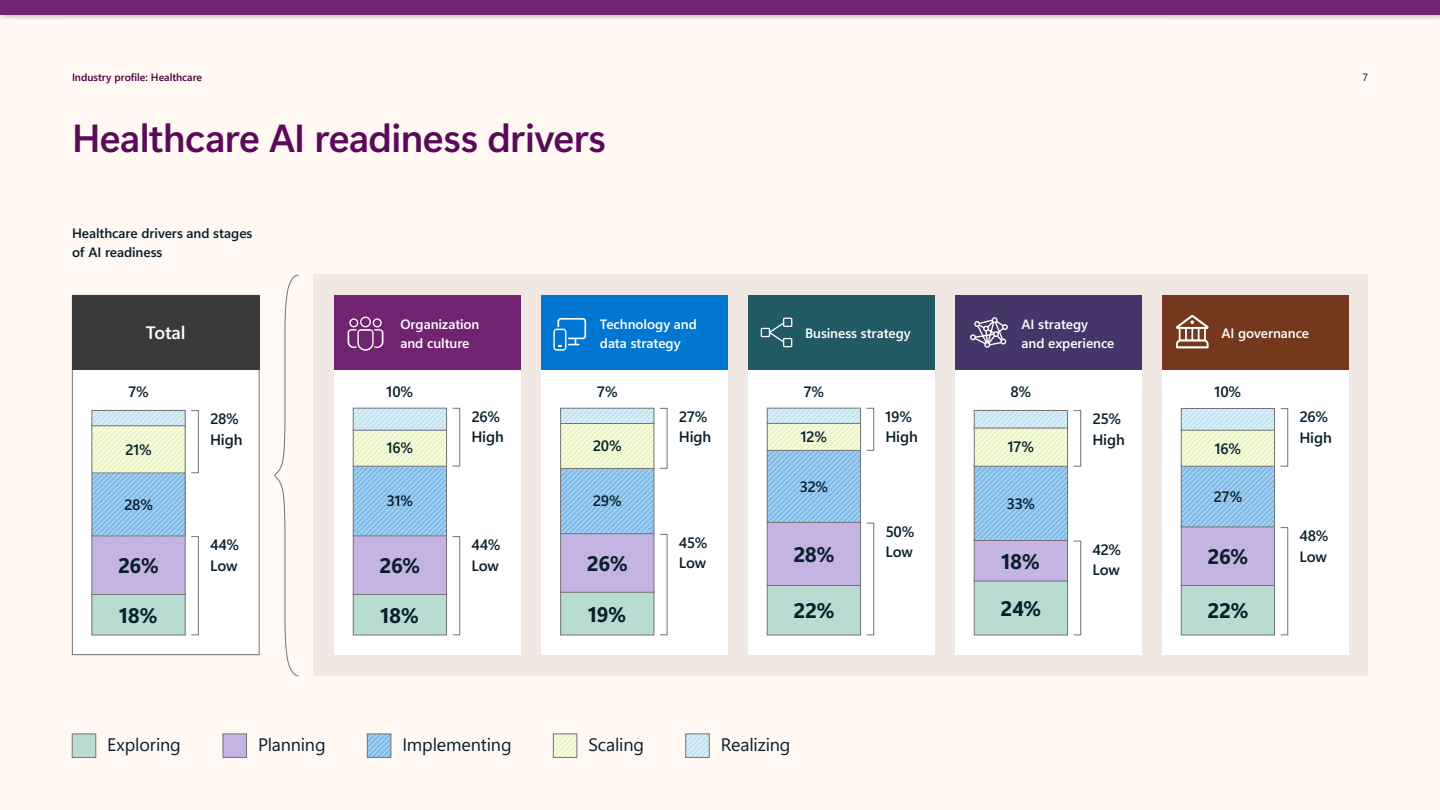
<style>
.page{position:relative;width:1440px;height:810px;background:#fff8f3}
.page>*{position:absolute;margin:0;border:0;box-sizing:border-box;transform-origin:0 0}
.Part_3_Title{font:39px "Segoe Sans 240000";letter-spacing:-.015em;color:#5b0a59}
.Body_Copy{font:21px "Segoe Sans a 8000 2 bc 0000";letter-spacing:-.02em;color:#091f2c}
.Body_Copy-2{font:18px "Segoe Sans a 8000";letter-spacing:-.01em;color:#091f2c}
.Graph_Header{font:18px "Segoe Sans a 8000";letter-spacing:-.01em;color:#fff}
.Body_Copy-3{font:15px "Segoe Sans a 8000";letter-spacing:-.01em;color:#091f2c}
.Graph_Header_2{font:13.5px/18.9px "Segoe Sans a 8000";letter-spacing:-.005em;color:#fff}
.Body_Copy-4{font:13.5px/18.9px "Segoe Sans a 8000";letter-spacing:-.005em;color:#091f2c}
.t1{font:10.5px "Segoe Sans a 8000";letter-spacing:-.005em;color:#48003a}
.t2{font:10.5px "Segoe Sans a 8000";color:#091f2c}
</style>
<div class="page">
<div style="left:314px;top:274px;width:1054px;height:402px;background:#f1e8e4"></div>
<div style="left:334px;top:295px;width:186px;height:360px;background:#fff"></div>
<div style="left:452px;top:408px;width:8px;height:58px;border:1px solid #737373"></div>
<div style="left:1162px;top:295px;width:186px;height:360px;background:#fff"></div>
<div style="left:1280px;top:408px;width:8px;height:58px;border:1px solid #737373"></div>
<div style="left:452px;top:536px;width:8px;height:99px;border:1px solid #737373"></div>
<div style="left:748px;top:295px;width:186px;height:360px;background:#fff"></div>
<div style="left:866px;top:408px;width:8px;height:43px;border:1px solid #737373"></div>
<div style="left:866px;top:523px;width:8px;height:112px;border:1px solid #737373"></div>
<div style="left:955px;top:295px;width:187px;height:360px;background:#fff"></div>
<div style="left:1073px;top:410px;width:8px;height:56px;border:1px solid #737373"></div>
<div style="left:1073px;top:541px;width:8px;height:94px;border:1px solid #737373"></div>
<div style="left:1280px;top:527px;width:8px;height:108px;border:1px solid #737373"></div>
<div style="left:541px;top:295px;width:187px;height:360px;background:#fff"></div>
<div style="left:660px;top:408px;width:8px;height:61px;border:1px solid #737373"></div>
<div style="left:660px;top:534px;width:8px;height:101px;border:1px solid #737373"></div>
<div style="left:334px;top:295px;width:186px;height:75px;background:#702370"></div>
<div style="left:748px;top:295px;width:186px;height:75px;background:#215a62"></div>
<div style="left:955px;top:295px;width:187px;height:75px;background:#453568"></div>
<div style="left:541px;top:295px;width:187px;height:75px;background:#0177d2"></div>
<div style="left:1162px;top:295px;width:186px;height:75px;background:#74391c"></div>
<svg style="left:274px;top:274px;width:25px;height:403px"></svg>
<div style="left:1181px;top:585px;width:94px;height:50px;background:#b9dcd2;border:1px solid #737373"></div>
<div style="left:1181px;top:526px;width:94px;height:60px;background:#c5b4e3;border:1px solid #737373"></div>
<svg style="left:1176px;top:315px;width:33px;height:33px"></svg>
<svg style="left:1181px;top:410px;width:94px;height:117px;background:#b5d6e1"></svg>
<div style="left:1181px;top:408px;width:94px;height:22px;border:1px solid #737373"></div>
<div style="left:560px;top:591px;width:94px;height:44px;background:#b9dcd2;border:1px solid #737373"></div>
<div style="left:560px;top:533px;width:94px;height:59px;background:#c5b4e3;border:1px solid #737373"></div>
<svg style="left:553px;top:318px;width:33px;height:33px"></svg>
<svg style="left:560px;top:410px;width:94px;height:124px;background:#b7d7df"></svg>
<div style="left:560px;top:408px;width:94px;height:16px;border:1px solid #737373"></div>
<div style="left:767px;top:585px;width:94px;height:50px;background:#b9dcd2;border:1px solid #737373"></div>
<div style="left:767px;top:522px;width:94px;height:64px;background:#c5b4e3;border:1px solid #737373"></div>
<svg style="left:760px;top:317px;width:33px;height:31px"></svg>
<svg style="left:767px;top:410px;width:94px;height:113px;background:#abd1e3"></svg>
<div style="left:767px;top:408px;width:94px;height:16px;border:1px solid #737373"></div>
<div style="left:974px;top:580px;width:94px;height:55px;background:#b9dcd2;border:1px solid #737373"></div>
<div style="left:974px;top:540px;width:94px;height:41px;background:#c5b4e3;border:1px solid #737373"></div>
<svg style="left:970px;top:317px;width:38px;height:31px"></svg>
<svg style="left:974px;top:412px;width:94px;height:129px;background:#b1d4e1"></svg>
<div style="left:974px;top:410px;width:94px;height:18px;border:1px solid #737373"></div>
<div style="left:353px;top:594px;width:94px;height:41px;background:#b9dcd2;border:1px solid #737373"></div>
<div style="left:353px;top:535px;width:94px;height:60px;background:#c5b4e3;border:1px solid #737373"></div>
<svg style="left:348px;top:317px;width:35px;height:34px"></svg>
<svg style="left:353px;top:410px;width:94px;height:126px;background:#b2d5e2"></svg>
<div style="left:353px;top:408px;width:94px;height:22px;border:1px solid #737373"></div>
<div style="left:72px;top:295px;width:188px;height:360px;background:#fff;border:1px solid #737373"></div>
<div style="left:72px;top:295px;width:188px;height:75px;background:#3a3a3a"></div>
<div style="left:191px;top:410px;width:8px;height:63px;border:1px solid #737373"></div>
<div style="left:191px;top:536px;width:8px;height:99px;border:1px solid #737373"></div>
<div style="left:92px;top:594px;width:93px;height:41px;background:#b9dcd2;border:1px solid #737373"></div>
<div style="left:92px;top:535px;width:93px;height:60px;background:#c5b4e3;border:1px solid #737373"></div>
<svg style="left:92px;top:412px;width:93px;height:124px;background:#b9d9e0"></svg>
<div style="left:92px;top:410px;width:93px;height:16px;border:1px solid #737373"></div>
<div style="left:0;top:0;width:1440px;height:21px;background:#000;opacity:.2"></div>
<div style="left:0;top:0;width:1440px;height:15px;background:#702573"></div>
<div style="left:72px;top:734px;width:24px;height:24px;background:#b9dcd2;border:1px solid #737373"></div>
<div style="left:223px;top:734px;width:24px;height:24px;background:#c5b4e3;border:1px solid #737373"></div>
<svg style="left:369px;top:736px;width:20px;height:20px"></svg>
<div style="left:367px;top:734px;width:24px;height:24px;border:1px solid #737373"></div>
<svg style="left:555px;top:736px;width:20px;height:20px"></svg>
<div style="left:553px;top:734px;width:24px;height:24px;border:1px solid #737373"></div>
<svg style="left:687px;top:736px;width:21px;height:20px"></svg>
<div style="left:685px;top:734px;width:25px;height:24px;border:1px solid #737373"></div>
<p class="t1" style="left:72px;top:70px;width:132px">Industry profile: Healthcare</p>
<p class="t2" style="left:1362px;top:70px;width:7px">7</p>
<h1 class="Part_3_Title" style="left:72px;top:110px;width:536px">Healthcare AI readiness drivers</h1>
<p class="Body_Copy-4" style="left:72px;top:223px;width:182px">Healthcare drivers and stages of AI readiness</p>
<h2 class="Graph_Header" style="left:146px;top:320px;width:41px">Total</h2>
<h2 class="Graph_Header_2" style="left:400px;top:314px;width:81px">Organization and culture</h2>
<h2 class="Graph_Header_2" style="left:600px;top:314px;width:99px">Technology and data strategy</h2>
<h2 class="Graph_Header_2" style="left:805px;top:324px;width:107px">Business strategy</h2>
<h2 class="Graph_Header_2" style="left:1022px;top:314px;width:94px">AI strategy and experience</h2>
<h2 class="Graph_Header_2" style="left:1222px;top:324px;width:89px">AI governance</h2>
<p class="Body_Copy-3" style="left:128px;top:381px;width:22px">7%</p>
<p class="Body_Copy-3" style="left:387px;top:381px;width:28px">10%</p>
<p class="Body_Copy-3" style="left:597px;top:381px;width:22px">7%</p>
<p class="Body_Copy-3" style="left:804px;top:381px;width:22px">7%</p>
<p class="Body_Copy-3" style="left:1011px;top:381px;width:22px">8%</p>
<p class="Body_Copy-3" style="left:1215px;top:381px;width:28px">10%</p>
<p class="Body_Copy-3" style="left:125px;top:439px;width:28px">21%</p>
<p class="Body_Copy-3" style="left:210px;top:408px;width:30px">28%</p>
<p class="Body_Copy-3" style="left:210px;top:428px;width:34px">High</p>
<p class="Body_Copy-3" style="left:387px;top:437px;width:28px">16%</p>
<p class="Body_Copy-3" style="left:471px;top:406px;width:30px">26%</p>
<p class="Body_Copy-3" style="left:471px;top:426px;width:34px">High</p>
<p class="Body_Copy-3" style="left:593px;top:435px;width:31px">20%</p>
<p class="Body_Copy-3" style="left:679px;top:406px;width:30px">27%</p>
<p class="Body_Copy-3" style="left:679px;top:426px;width:34px">High</p>
<p class="Body_Copy-3" style="left:801px;top:426px;width:28px">12%</p>
<p class="Body_Copy-3" style="left:885px;top:406px;width:28px">19%</p>
<p class="Body_Copy-3" style="left:885px;top:426px;width:34px">High</p>
<p class="Body_Copy-3" style="left:1008px;top:436px;width:28px">17%</p>
<p class="Body_Copy-3" style="left:1092px;top:408px;width:30px">25%</p>
<p class="Body_Copy-3" style="left:1092px;top:428px;width:34px">High</p>
<p class="Body_Copy-3" style="left:1215px;top:437px;width:28px">16%</p>
<p class="Body_Copy-3" style="left:1299px;top:406px;width:30px">26%</p>
<p class="Body_Copy-3" style="left:1299px;top:427px;width:34px">High</p>
<p class="Body_Copy-3" style="left:124px;top:494px;width:30px">28%</p>
<p class="Body_Copy-3" style="left:387px;top:490px;width:28px">31%</p>
<p class="Body_Copy-3" style="left:593px;top:490px;width:31px">29%</p>
<p class="Body_Copy-3" style="left:800px;top:476px;width:30px">32%</p>
<p class="Body_Copy-3" style="left:1007px;top:493px;width:30px">33%</p>
<p class="Body_Copy-3" style="left:1213px;top:486px;width:30px">27%</p>
<p class="Body_Copy" style="left:118px;top:550px;width:43px">26%</p>
<p class="Body_Copy-3" style="left:210px;top:534px;width:31px">44%</p>
<p class="Body_Copy-3" style="left:210px;top:554px;width:29px">Low</p>
<p class="Body_Copy" style="left:379px;top:550px;width:43px">26%</p>
<p class="Body_Copy-3" style="left:471px;top:534px;width:31px">44%</p>
<p class="Body_Copy-3" style="left:471px;top:554px;width:29px">Low</p>
<p class="Body_Copy" style="left:587px;top:548px;width:43px">26%</p>
<p class="Body_Copy-3" style="left:679px;top:532px;width:30px">45%</p>
<p class="Body_Copy-3" style="left:679px;top:552px;width:29px">Low</p>
<p class="Body_Copy" style="left:793px;top:539px;width:43px">28%</p>
<p class="Body_Copy-3" style="left:885px;top:521px;width:31px">50%</p>
<p class="Body_Copy-3" style="left:885px;top:541px;width:29px">Low</p>
<p class="Body_Copy" style="left:1002px;top:546px;width:40px">18%</p>
<p class="Body_Copy-3" style="left:1092px;top:539px;width:30px">42%</p>
<p class="Body_Copy-3" style="left:1092px;top:559px;width:29px">Low</p>
<p class="Body_Copy" style="left:1207px;top:541px;width:43px">26%</p>
<p class="Body_Copy-3" style="left:1299px;top:525px;width:31px">48%</p>
<p class="Body_Copy-3" style="left:1299px;top:545px;width:29px">Low</p>
<p class="Body_Copy" style="left:119px;top:600px;width:40px">18%</p>
<p class="Body_Copy" style="left:381px;top:600px;width:40px">18%</p>
<p class="Body_Copy" style="left:588px;top:599px;width:40px">19%</p>
<p class="Body_Copy" style="left:793px;top:595px;width:43px">22%</p>
<p class="Body_Copy" style="left:1000px;top:593px;width:43px">24%</p>
<p class="Body_Copy" style="left:1207px;top:595px;width:43px">22%</p>
<p class="Body_Copy-2" style="left:107px;top:732px;width:75px">Exploring</p>
<p class="Body_Copy-2" style="left:258px;top:732px;width:69px">Planning</p>
<p class="Body_Copy-2" style="left:402px;top:732px;width:111px">Implementing</p>
<p class="Body_Copy-2" style="left:588px;top:732px;width:57px">Scaling</p>
<p class="Body_Copy-2" style="left:721px;top:732px;width:71px">Realizing</p>
</div>
